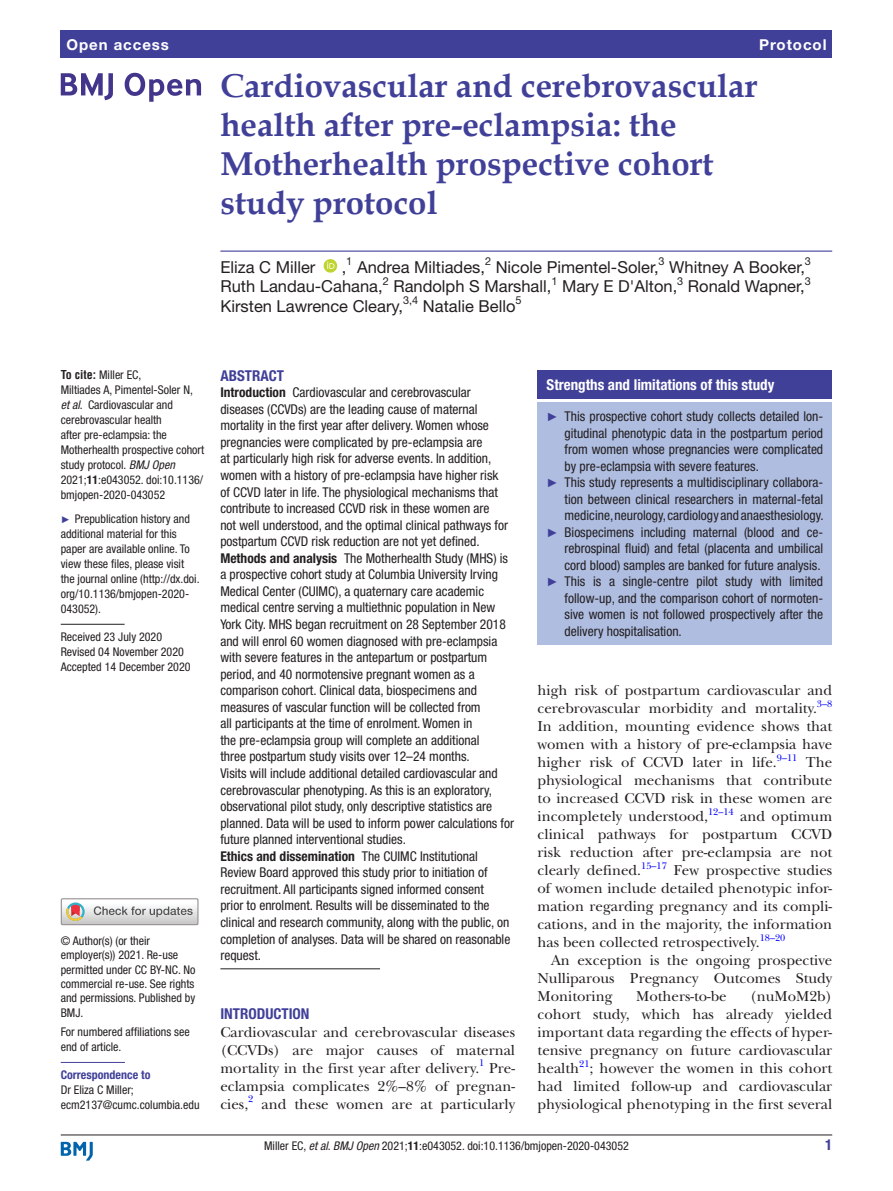
<style>
.page{position:relative;width:893px;height:1191px;background:#fff}
.page>*{position:absolute;margin:0;border:0;box-sizing:border-box;transform-origin:0 0}
.t1{font:700 33px/39px "Book Antiqua";color:#414099}
.t2{font:16.5px "Helvetica Neue LT Std";color:#231f20}
.t3{font:15px/18px "New Baskerville";color:#231f20;text-align:justify}
.t4{font:700 condensed 15px "Helvetica Neue LT Std";color:#fff}
.t5{font:700 condensed 15px "Helvetica Neue LT Std";color:#414099}
.t6{font:700 15px "Helvetica Neue LT Std";letter-spacing:.065em;color:#fff}
.t7{font:condensed 13.5px/16.5px "Helvetica Neue LT Std";color:#231f20}
.t8{font:condensed 12px/15px "Helvetica Neue LT Std";color:#231f20}
.t9{font:700 condensed 12px "Helvetica Neue LT Std";color:#414099}
.t10{font:10.95px "Helvetica Neue LT Std";color:#231f20}
.t11{font:9.9px "New Baskerville";color:#00f}
.s1{font-family:"Helvetica LT Std";font-weight:700}
.s2{font-style:italic}
.s3{font-weight:700}
.s4{font-family:"Arial";font-stretch:normal;font-size:9.75px;color:#414099}
.s5{font-family:"Arial";font-stretch:normal;font-size:12px;color:#414099}
</style>
<div class="page">
<hr style="left:61px;top:1134px;width:771px;height:1px;background:#231f20">
<svg style="left:61px;top:1141px;width:32px;height:19px"></svg>
<div style="left:61px;top:31px;width:771px;height:27px;background:#414099"></div>
<hr style="left:220px;top:250px;width:612px;height:2px;background:#414099">
<svg style="left:324px;top:259px;width:13px;height:14px"></svg>
<hr style="left:61px;top:624px;width:64px;height:1px;background:#231f20">
<hr style="left:61px;top:1062px;width:64px;height:1px;background:#414099">
<svg style="left:61px;top:73px;width:52px;height:27px"></svg>
<svg style="left:125px;top:73px;width:76px;height:29px"></svg>
<div style="left:61px;top:898px;width:138px;height:27px;border:1px solid #969090"></div>
<svg style="left:61px;top:898px;width:137px;height:26px"></svg>
<hr style="left:220px;top:968px;width:160px;height:1px;background:#231f20">
<div style="left:538px;top:370px;width:294px;height:29px;background:#414099"></div>
<div style="left:538px;top:403px;width:294px;height:242px;background:#afbde1"></div>
<p class="t6" style="left:66px;top:35px;width:104px">Open access</p>
<p class="t6" style="left:759px;top:35px;width:69px">Protocol</p>
<h1 class="t1" style="left:220px;top:66px;width:539px">Cardiovascular and cerebrovascular health after pre-eclampsia: the<br>Motherhealth prospective cohort study protocol</h1>
<p class="t2" style="left:220px;top:257px;width:96px">Eliza C Miller</p>
<p class="t2" style="left:342px;top:257px;width:6px">,</p>
<p class="t10" style="left:346px;top:255px;width:8px">1</p>
<p class="t2" style="left:357px;top:257px;width:130px">Andrea Miltiades,</p>
<p class="t10" style="left:485px;top:255px;width:8px">2</p>
<p class="t2" style="left:496px;top:257px;width:164px">Nicole Pimentel-Soler,</p>
<p class="t10" style="left:659px;top:255px;width:8px">3</p>
<p class="t2" style="left:669px;top:257px;width:137px">Whitney A Booker,</p>
<p class="t10" style="left:805px;top:255px;width:8px">3</p>
<p class="t2" style="left:220px;top:276px;width:164px">Ruth Landau-Cahana,</p>
<p class="t10" style="left:383px;top:274px;width:8px">2</p>
<p class="t2" style="left:393px;top:276px;width:160px">Randolph S Marshall,</p>
<p class="t10" style="left:551px;top:274px;width:8px">1</p>
<p class="t2" style="left:562px;top:276px;width:117px">Mary E D'Alton,</p>
<p class="t10" style="left:677px;top:274px;width:8px">3</p>
<p class="t2" style="left:688px;top:276px;width:118px">Ronald Wapner,</p>
<p class="t10" style="left:805px;top:274px;width:8px">3</p>
<p class="t2" style="left:220px;top:296px;width:184px">Kirsten Lawrence Cleary,</p>
<p class="t10" style="left:403px;top:294px;width:17px">3,4</p>
<p class="t2" style="left:423px;top:296px;width:94px">Natalie Bello</p>
<p class="t10" style="left:515px;top:294px;width:8px">5</p>
<p class="t8" style="left:61px;top:367px;width:145px"><span class="s1">To cite:</span> Miller EC,<br>Miltiades A, Pimentel-Soler N, <span class="s2">et al</span>. Cardiovascular and cerebrovascular health<br>after pre-eclampsia: the<br>Motherhealth prospective cohort study protocol. <span class="s2">BMJ Open<br></span>2021;<span class="s3">11</span>:e043052. doi:10.1136/ bmjopen-2020-043052</p>
<p class="t8" style="left:61px;top:511px;width:140px"><span class="s4">►</span> Prepublication history and additional material for this paper are available online. To view these files, please visit the journal online (http://dx.doi. org/10.1136/bmjopen-2020-<br>043052).</p>
<p class="t8" style="left:61px;top:629px;width:131px">Received 23 July 2020<br>Revised 04 November 2020<br>Accepted 14 December 2020</p>
<p class="t8" style="left:61px;top:933px;width:136px;line-height:14.4px">© Author(s) (or their employer(s)) 2021. Re-use permitted under CC BY-NC. No commercial re-use. See rights and permissions. Published by<br>BMJ.</p>
<p class="t8" style="left:61px;top:1024px;width:130px">For numbered affiliations see end of article.</p>
<p class="t9" style="left:61px;top:1067px;width:91px">Correspondence to</p>
<p class="t8" style="left:61px;top:1082px;width:140px">Dr Eliza C Miller; ecm2137@cumc.columbia.edu</p>
<p class="t5" style="left:220px;top:366px;width:65px">ABSTRACT</p>
<p class="t7" style="left:220px;top:384px;width:295px"><span class="s3">Introduction</span> Cardiovascular and cerebrovascular diseases (CCVDs) are the leading cause of maternal mortality in the first year after delivery. Women whose pregnancies were complicated by pre-eclampsia are<br>at particularly high risk for adverse events. In addition, women with a history of pre-eclampsia have higher risk<br>of CCVD later in life. The physiological mechanisms that contribute to increased CCVD risk in these women are<br>not well understood, and the optimal clinical pathways for postpartum CCVD risk reduction are not yet defined.<br><span class="s3">Methods and analysis</span> The Motherhealth Study (MHS) is a prospective cohort study at Columbia University Irving Medical Center (CUIMC), a quaternary care academic medical centre serving a multiethnic population in New York City. MHS began recruitment on 28 September 2018 and will enrol 60 women diagnosed with pre-eclampsia with severe features in the antepartum or postpartum period, and 40 normotensive pregnant women as a comparison cohort. Clinical data, biospecimens and measures of vascular function will be collected from<br>all participants at the time of enrolment. Women in<br>the pre-eclampsia group will complete an additional<br>three postpartum study visits over 12–24 months.<br>Visits will include additional detailed cardiovascular and cerebrovascular phenotyping. As this is an exploratory, observational pilot study, only descriptive statistics are planned. Data will be used to inform power calculations for future planned interventional studies.<br><span class="s3">Ethics and dissemination</span> The CUIMC Institutional Review Board approved this study prior to initiation of recruitment. All participants signed informed consent<br>prior to enrolment. Results will be disseminated to the clinical and research community, along with the public, on completion of analyses. Data will be shared on reasonable request.</p>
<p class="t5" style="left:220px;top:1004px;width:91px">INTRODUCTION</p>
<p class="t3" style="left:220px;top:1023px;width:296px">Cardiovascular and cerebrovascular diseases (CCVDs) are major causes of maternal mortality in the first year after delivery.<sup>1</sup> Pre&shy;eclampsia complicates 2%–8% of pregnan&shy;cies,<sup>2</sup></p>
<p class="t3" style="left:261px;top:1095px;width:255px">and these women are at particularly</p>
<p class="t4" style="left:547px;top:375px;width:229px">Strengths and limitations of this study</p>
<p class="t7" style="left:547px;top:408px;width:278px"><span class="s5">►</span> This prospective cohort study collects detailed lon-</p>
<p class="t7" style="left:565px;top:425px;width:260px">gitudinal phenotypic data in the postpartum period</p>
<p class="t7" style="left:565px;top:441px;width:260px">from women whose pregnancies were complicated</p>
<p class="t7" style="left:565px;top:458px;width:196px">by pre-eclampsia with severe features.</p>
<p class="t7" style="left:547px;top:474px;width:278px"><span class="s5">►</span> This study represents a multidisciplinary collabora-</p>
<p class="t7" style="left:565px;top:491px;width:260px">tion between clinical researchers in maternal-fetal</p>
<p class="t7" style="left:565px;top:507px;width:261px">medicine, neurology, cardiology and anaesthesiology.</p>
<p class="t7" style="left:547px;top:524px;width:278px"><span class="s5">►</span> Biospecimens including maternal (blood and ce-</p>
<p class="t7" style="left:565px;top:540px;width:260px">rebrospinal fluid) and fetal (placenta and umbilical</p>
<p class="t7" style="left:565px;top:557px;width:258px">cord blood) samples are banked for future analysis.</p>
<p class="t7" style="left:547px;top:573px;width:278px"><span class="s5">►</span> This is a single-centre pilot study with limited</p>
<p class="t7" style="left:565px;top:590px;width:260px">follow-up, and the comparison cohort of normoten-</p>
<p class="t7" style="left:565px;top:606px;width:260px">sive women is not followed prospectively after the</p>
<p class="t7" style="left:565px;top:623px;width:119px">delivery hospitalisation.</p>
<p class="t3" style="left:538px;top:681px;width:296px">high risk of postpartum cardiovascular and cerebrovascular morbidity and mortality.<sup>3–8<br></sup>In addition, mounting evidence shows that women with a history of pre-eclampsia have higher risk of CCVD later in life.</p>
<p class="t11" style="left:777px;top:751px;width:22px">9–11</p>
<p class="t3" style="left:538px;top:753px;width:296px;text-indent:268px">The physiological mechanisms that contribute to increased CCVD risk in these women are incompletely understood,<sup>12–14</sup> and optimum clinical pathways for postpartum CCVD risk reduction after pre-eclampsia are not clearly defined.</p>
<p class="t11" style="left:641px;top:859px;width:27px">15–17</p>
<p class="t3" style="left:538px;top:861px;width:296px;text-indent:136px">Few prospective studies of women include detailed phenotypic infor&shy;mation regarding pregnancy and its compli&shy;cations, and in the majority, the information has been collected retrospectively.</p>
<p class="t11" style="left:760px;top:931px;width:27px">18–20</p>
<p class="t3" style="left:538px;top:951px;width:296px;text-indent:14px">An exception is the ongoing prospective Nulliparous Pregnancy Outcomes Study Monitoring</p>
<p class="t3" style="left:538px;top:987px;width:296px;text-indent:213px">(nuMoM2b) cohort study, which has already yielded important data regarding the effects of hyper&shy;tensive pregnancy on future cardiovascular health</p>
<p class="t3" style="left:636px;top:987px;width:92px">Mothers-to-be</p>
<p class="t11" style="left:579px;top:1057px;width:12px">21</p>
<p class="t3" style="left:538px;top:1059px;width:296px;text-indent:52px">; however the women in this cohort had limited follow-up and cardiovascular physiological phenotyping in the first several</p>
<p class="t8" style="left:264px;top:1137px;width:366px">Miller EC, <span class="s2">et al</span>. <span class="s2">BMJ Open</span> 2021;<span class="s3">11</span>:e043052. doi:10.1136/bmjopen-2020-043052</p>
<p class="t5" style="left:825px;top:1135px;width:9px">1</p>
</div>
